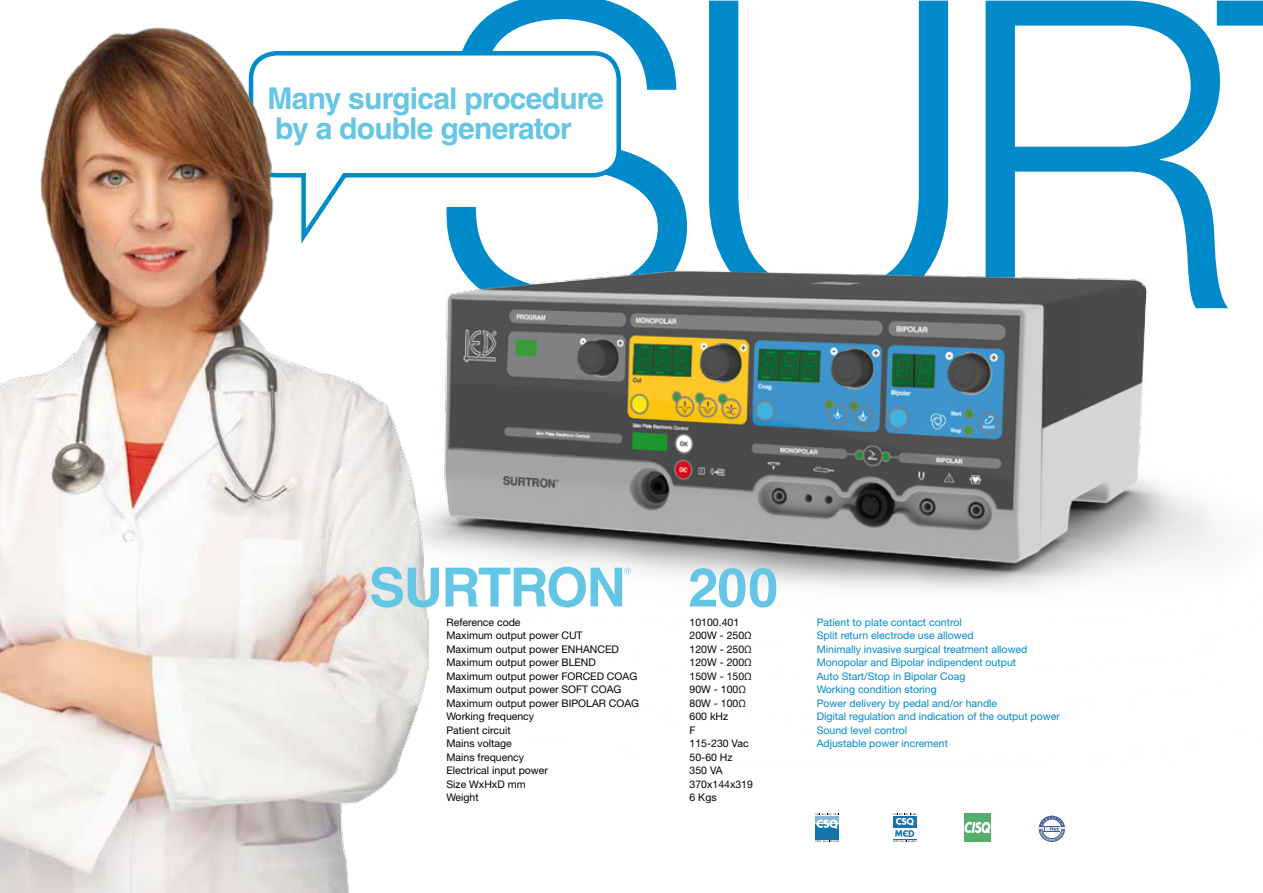
<style>
.page{position:relative;width:1263px;height:893px;background:#fff}
.page>*{position:absolute;margin:0;border:0;box-sizing:border-box;transform-origin:0 0}
.t1{font:700 54px "Helvetica LT Std";letter-spacing:-.025em;color:#65c5e4}
.t2{font:700 30px/30px "Helvetica LT Std";letter-spacing:-.025em;color:#65c5e4}
.t3{font:10.5px/13.5px "Helvetica Neue LT Std";color:#000}
.t4{font:10.5px/13.5px "Helvetica Neue LT Std";color:#008ac9}
</style>
<div class="page">
<svg style="left:463px;top:0;width:800px;height:151px"></svg>
<img style="left:428px;top:151px;width:800px;height:521px">
<svg style="left:428px;top:49px;width:195px;height:202px"></svg>
<img style="left:0;top:27px;width:428px;height:866px">
<svg style="left:1039px;top:816px;width:26px;height:26px"></svg>
<svg style="left:1038px;top:817px;width:27px;height:24px"></svg>
<div style="left:964px;top:813px;width:27px;height:29px;background:#52af6c"></div>
<svg style="left:964px;top:822px;width:26px;height:11px"></svg>
<div style="left:815px;top:824px;width:24px;height:15px;background:#1474ab"></div>
<svg style="left:815px;top:813px;width:24px;height:16px"></svg>
<svg style="left:815px;top:840px;width:24px;height:2px"></svg>
<svg style="left:893px;top:813px;width:24px;height:29px"></svg>
<svg style="left:624px;top:568px;width:7px;height:6px"></svg>
<h2 class="t2" style="left:268px;top:83px;width:338px">Many surgical procedure by a double generator</h2>
<h1 class="t1" style="left:369px;top:554px;width:258px">SURTRON</h1>
<p class="t3" style="left:446px;top:615px;width:194px">Reference code<br>Maximum output power CUT<br>Maximum output power ENHANCED<br>Maximum output power BLEND<br>Maximum output power FORCED COAG<br>Maximum output power SOFT COAG<br>Maximum output power BIPOLAR COAG<br>Working frequency<br>Patient circuit<br>Mains voltage<br>Mains frequency<br>Electrical input power<br>Size WxHxD mm<br>Weight</p>
<h1 class="t1" style="left:688px;top:554px;width:91px">200</h1>
<p class="t3" style="left:689px;top:615px;width:65px">10100.401<br>200W - 250Ω<br>120W - 250Ω<br>120W - 200Ω<br>150W - 150Ω<br>90W - 100Ω<br>80W - 100Ω<br>600 kHz<br>F<br>115-230 Vac<br>50-60 Hz<br>350 VA<br>370x144x319<br>6 Kgs</p>
<p class="t4" style="left:817px;top:615px;width:245px">Patient to plate contact control<br>Split return electrode use allowed<br>Minimally invasive surgical treatment allowed Monopolar and Bipolar indipendent output<br>Auto Start/Stop in Bipolar Coag<br>Working condition storing<br>Power delivery by pedal and/or handle<br>Digital regulation and indication of the output power Sound level control<br>Adjustable power increment</p>
</div>
